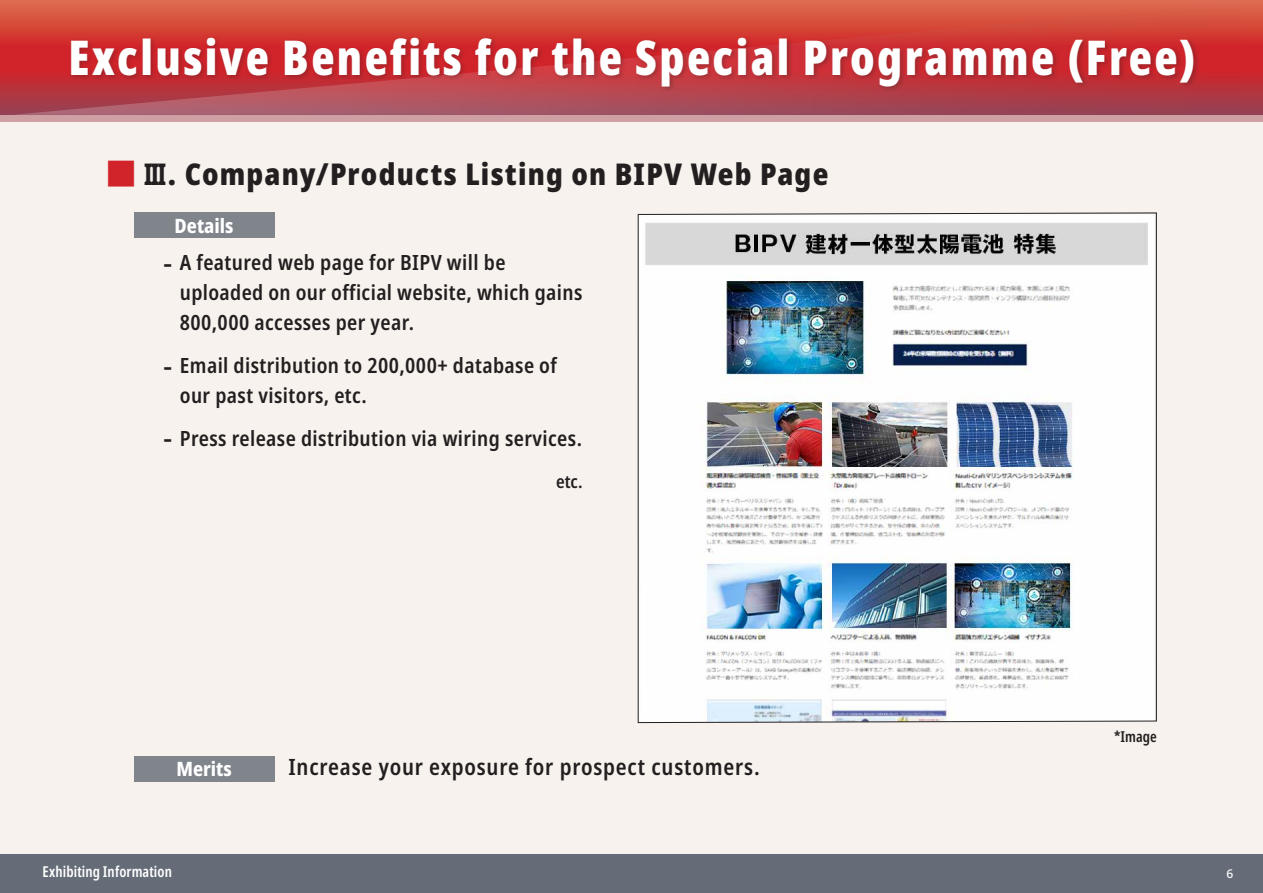
<style>
.page{position:relative;width:1263px;height:893px;background:#f7f2ed}
.page>*{position:absolute;margin:0;border:0;box-sizing:border-box;transform-origin:0 0}
.t1{font:900 extra-condensed 48px "Noto Sans";letter-spacing:.05em;color:#fff}
.t2{font:900 condensed 30px "Noto Sans";letter-spacing:.04em;color:#231f20;scale:.73 1}
.t3{font:500 24px "Helvetica Neue LT Std";color:#231f20}
.t4{font:600 condensed 22.5px "Noto Sans";letter-spacing:.035em;color:#231f20}
.t5{font:600 condensed 21px/30px "Noto Sans";letter-spacing:.02em;color:#231f20}
.t6{font:800 condensed 19.8px "Noto Sans";color:#fff}
.t7{font:600 condensed 17.85px "Noto Sans";color:#231f20}
.t8{font:600 extra-condensed 15px "Noto Sans";letter-spacing:.005em;color:#fff}
.t9{font:600 extra-condensed 15px "Noto Sans";color:#231f20}
.t10{font:500 12px "Noto Sans";color:#fff}
.s1{font-family:"Gothic MB101 Pr 6 N";font-weight:800;font-stretch:normal;color:#d1232a}
.s2{font-family:"Helvetica Neue LT Std";font-weight:500;font-stretch:normal;font-size:24px}
</style>
<div class="page">
<div style="left:0;top:115px;width:1263px;height:6px;background:#cea0a4"></div>
<svg style="left:13px;top:0;width:1250px;height:115px;background:#c54d47"></svg>
<div style="left:0;top:855px;width:1263px;height:38px;background:#656c77"></div>
<img style="left:637px;top:212px;width:520px;height:511px">
<div style="left:134px;top:213px;width:140px;height:25px;background:#7f858b"></div>
<div style="left:134px;top:756px;width:140px;height:26px;background:#7f858b"></div>
<div style="left:69px;top:35px;width:1131px;height:58px;background:#231f20;opacity:.3"></div>
<h1 class="t1" style="left:69px;top:21px;width:1128px">Exclusive Benefits for the Special Programme (Free(</h1>
<h2 class="t2" style="left:106px;top:151px;width:991px"><span class="s1">■</span> III. Company/Products Listing on BIPV Web Page</h2>
<p class="t6" style="left:175px;top:211px;width:61px">Details</p>
<p class="t5" style="left:180px;top:248px;width:404px;text-indent:-17px">A<span class="s2">-</span> featured web page for BIPV will be uploaded on our official website, which gains<br>800,000 accesses per year.</p>
<p class="t5" style="left:180px;top:351px;width:379px">Email distribution to 200,000+ database of</p>
<p class="t3" style="left:163px;top:352px;width:11px">-</p>
<p class="t3" style="left:163px;top:425px;width:11px">-</p>
<p class="t5" style="left:180px;top:375px;width:404px;line-height:42.8px">our past visitors, etc.<br>Press release distribution via wiring services.</p>
<p class="t7" style="left:556px;top:468px;width:28px">etc.</p>
<p class="t6" style="left:176px;top:754px;width:57px">Merits</p>
<p class="t8" style="left:43px;top:861px;width:131px">Exhibiting Information</p>
<p class="t4" style="left:288px;top:751px;width:473px">Increase your exposure for prospect customers.</p>
<p class="t9" style="left:1114px;top:725px;width:44px">*Image</p>
<p class="t10" style="left:1226px;top:865px;width:8px">6</p>
</div>
